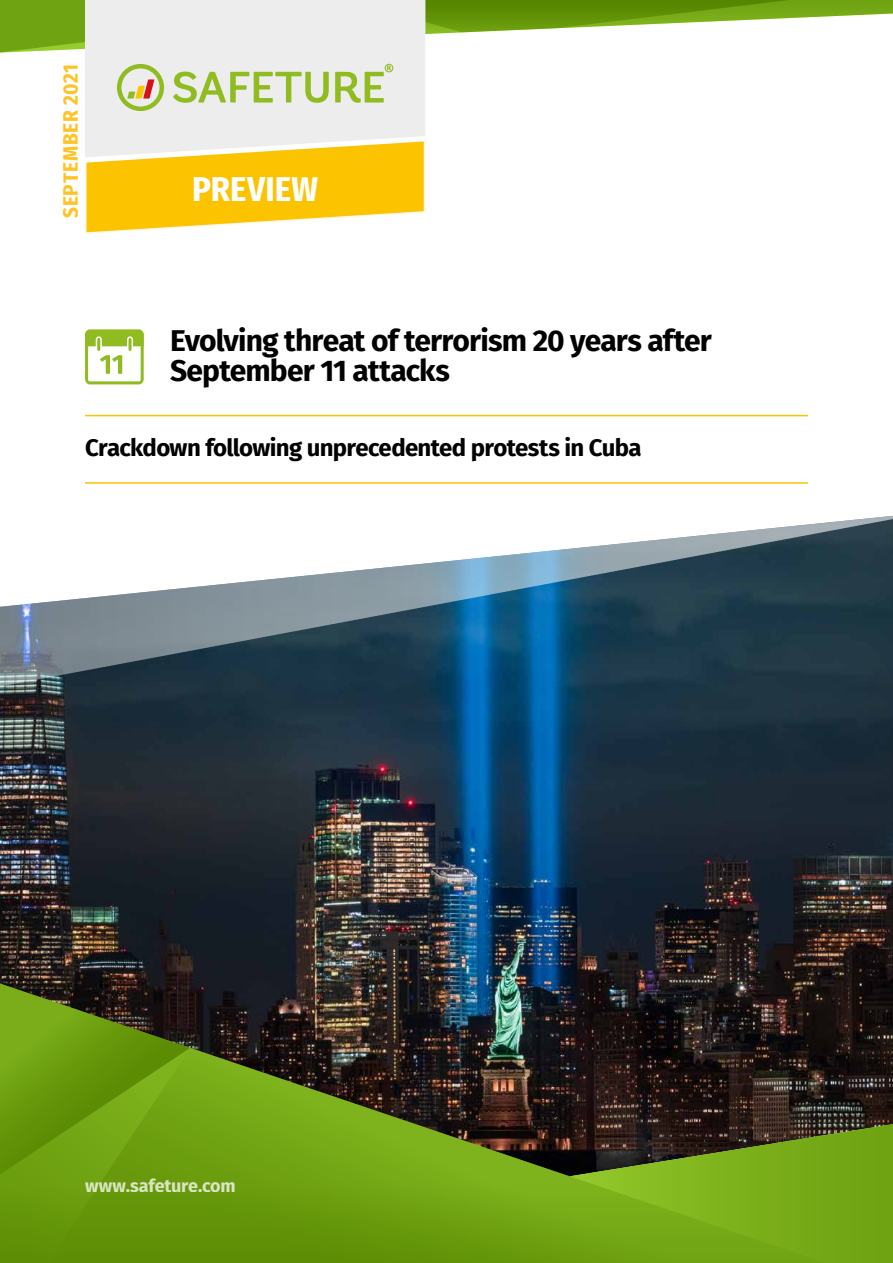
<style>
.page{position:relative;width:893px;height:1263px;background:#fff}
.page>*{position:absolute;margin:0;border:0;box-sizing:border-box;transform-origin:0 0}
.t1{font:700 34.5px "Fira Sans Condensed";letter-spacing:.005em;color:#fff}
.t2{font:700 30px/30px "Fira Sans";letter-spacing:-.03em;color:#000}
.t3{font:700 24px "Fira Sans";letter-spacing:-.03em;color:#000}
.t4{font:700 21px "Fira Sans Condensed";letter-spacing:.035em;color:#fec326}
.t5{font:700 18px "Fira Sans";letter-spacing:-.01em;color:#fff}
</style>
<div class="page">
<img style="left:0;top:689px;width:893px;height:290px">
<svg style="left:0;top:515px;width:893px;height:174px"></svg>
<svg style="left:0;top:979px;width:893px;height:284px;background:#506817"></svg>
<svg style="left:85px;top:166px;width:340px;height:68px"></svg>
<svg style="left:0;top:0;width:893px;height:53px"></svg>
<svg style="left:82px;top:0;width:346px;height:166px"></svg>
<svg style="left:85px;top:0;width:340px;height:157px;background:#eeebe3"></svg>
<svg style="left:117px;top:64px;width:47px;height:47px;background:#d0d19c"></svg>
<svg style="left:173px;top:71px;width:156px;height:32px;background:#c8d99c"></svg>
<svg style="left:335px;top:64px;width:58px;height:39px;background:#cbdba4"></svg>
<hr style="left:85px;top:415px;width:723px;height:1px;background:#fbc300">
<hr style="left:85px;top:482px;width:723px;height:2px;background:#fbc300">
<svg style="left:85px;top:330px;width:59px;height:54px"></svg>
<p class="t4" style="left:53px;top:218px;width:155px;rotate:-90deg">SEPTEMBER 2021</p>
<p class="t1" style="left:192px;top:160px;width:127px">PREVIEW</p>
<p class="t2" style="left:170px;top:324px;width:543px">Evolving threat of terrorism 20 years after<br>September 11 attacks</p>
<p class="t3" style="left:85px;top:428px;width:558px">Crackdown following unprecedented protests in Cuba</p>
<p class="t5" style="left:85px;top:1170px;width:152px">www.safeture.com</p>
</div>
